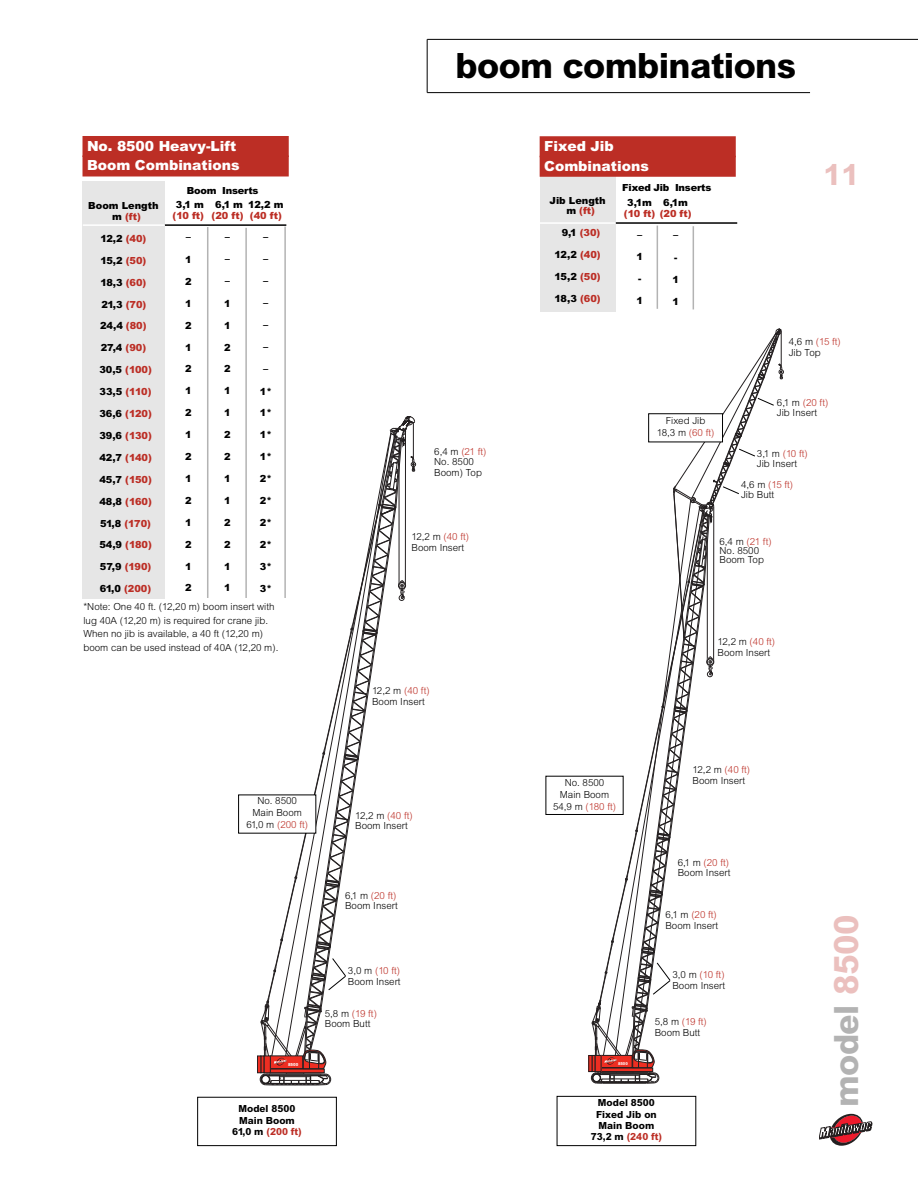
<style>
.page{position:relative;width:918px;height:1188px;background:#fff}
.page>*{position:absolute;margin:0;border:0;box-sizing:border-box;transform-origin:0 0}
.t1{font:37.5px "Arial Bld";letter-spacing:-.015em;color:#000}
.t2{font:36px "Arial Bld";letter-spacing:-.015em;color:#b3b3b3}
.t3{font:31.2px "Arial Bld";color:#ebc0be}
.t4{font:900 15px/19.5px "Arial";color:#fff}
.t5{font:10.5px/10.5px "Arial Lgt";color:#000}
.t6{font:900 10.5px/21.9px "Arial";color:#bc2e25}
.t7{font:900 10.5px/21.9px "Arial";letter-spacing:-.02em;color:#000;text-align:justify}
.t8{font:10.5px/11.2px "Arial Bld";color:#000;text-align:center}
.t9{font:900 10.5px/10.9px "Arial";color:#000;text-align:center}
.t10{font:4.5px "Arial Bld";color:#fff}
.t11{font:4.35px "Arial Bld";color:#fff}
.s1{color:#bc2e25}
.s2{color:#000}
.s3{color:#ebc0be}
</style>
<div class="page">
<hr style="left:427px;top:39px;width:1px;height:54px;background:#000">
<hr style="left:427px;top:39px;width:491px;height:1px;background:#000">
<hr style="left:427px;top:92px;width:383px;height:1px;background:#000">
<svg style="left:819px;top:1114px;width:53px;height:32px"></svg>
<div style="left:257px;top:1056px;width:4px;height:17px;border:1px solid #231f20"></div>
<div style="left:82px;top:181px;width:83px;height:418px;background:#e6e6e6"></div>
<hr style="left:207px;top:227px;width:1px;height:371px;background:#b3b3b3">
<hr style="left:245px;top:228px;width:2px;height:370px;background:#b3b3b3">
<hr style="left:284px;top:227px;width:2px;height:371px;background:#b3b3b3">
<div style="left:197px;top:1097px;width:140px;height:49px;border:1px solid #000"></div>
<svg style="left:260px;top:416px;width:156px;height:670px"></svg>
<div style="left:239px;top:795px;width:77px;height:38px;background:#fff"></div>
<div style="left:557px;top:1096px;width:139px;height:50px;border:1px solid #000"></div>
<div style="left:546px;top:776px;width:77px;height:39px;border:1px solid #000"></div>
<hr style="left:693px;top:226px;width:1px;height:83px;background:#b3b3b3">
<div style="left:540px;top:166px;width:76px;height:146px;background:#e6e6e6"></div>
<hr style="left:657px;top:226px;width:1px;height:83px;background:#b3b3b3">
<div style="left:540px;top:136px;width:196px;height:21px;background:#bc2e25"></div>
<div style="left:540px;top:156px;width:196px;height:21px;background:#bc2e25"></div>
<hr style="left:165px;top:224px;width:121px;height:2px;background:#000">
<hr style="left:83px;top:224px;width:82px;height:2px;background:#fff">
<hr style="left:616px;top:222px;width:121px;height:2px;background:#000">
<hr style="left:534px;top:222px;width:82px;height:2px;background:#fff">
<div style="left:82px;top:136px;width:207px;height:21px;background:#bc2e25"></div>
<div style="left:82px;top:155px;width:207px;height:21px;background:#bc2e25"></div>
<svg style="left:591px;top:329px;width:193px;height:755px"></svg>
<div style="left:649px;top:414px;width:73px;height:28px;background:#fff"></div>
<h1 class="t1" style="left:456px;top:53px;width:342px">boom combinations</h1>
<h3 class="t4" style="left:87px;top:138px;width:154px">No. 8500 Heavy-Lift<br>Boom Combinations</h3>
<p class="t9" style="left:88px;top:201px;width:72px">Boom Length m <span class="s1">(ft)</span></p>
<p class="t6" style="left:99px;top:228px;width:54px"><span class="s2">12,2</span> (40)<br><span class="s2">15,2</span> (50)<br><span class="s2">18,3</span> (60)<br><span class="s2">21,3</span> (70)<br><span class="s2">24,4</span> (80)<br><span class="s2">27,4</span> (90)<br><span class="s2">30,5</span> (100)<br><span class="s2">33,5</span> (110)<br><span class="s2">36,6</span> (120)<br><span class="s2">39,6</span> (130)<br><span class="s2">42,7</span> (140)<br><span class="s2">45,7</span> (150)<br><span class="s2">48,8</span> (160)<br><span class="s2">51,8</span> (170)<br><span class="s2">54,9</span> (180)<br><span class="s2">57,9</span> (190)<br><span class="s2">61,0</span> (200)</p>
<p class="t7" style="left:187px;top:181px;width:73px">Boom Inserts</p>
<p class="t7" style="left:176px;top:195px;width:29px">3,1 m</p>
<p class="t6" style="left:173px;top:206px;width:33px">(10 ft)</p>
<p class="t7" style="left:185px;top:228px;width:8px">– 1<br>2<br>1<br>2<br>1<br>2<br>1<br>2<br>1<br>2<br>1<br>2<br>1<br>2<br>1<br>2</p>
<p class="t7" style="left:215px;top:195px;width:29px">6,1 m</p>
<p class="t6" style="left:212px;top:206px;width:33px">(20 ft)</p>
<p class="t7" style="left:224px;top:228px;width:8px">– – – 1<br>1<br>2<br>2<br>1<br>1<br>2<br>2<br>1<br>1<br>2<br>2<br>1<br>1</p>
<p class="t7" style="left:248px;top:195px;width:37px">12,2 m</p>
<p class="t6" style="left:250px;top:206px;width:33px">(40 ft)</p>
<p class="t7" style="left:260px;top:228px;width:13px;text-align:center">– – – – – – –<br>1*<br>1*<br>1*<br>1*<br>2*<br>2*<br>2*<br>2*<br>3*<br>3*</p>
<p class="t5" style="left:83px;top:601px;width:196px;line-height:13.5px">*Note: One 40 ft. (12,20 m) boom insert with lug 40A (12,20 m) is required for crane jib.<br>When no jib is available, a 40 ft (12,20 m) boom can be used instead of 40A (12,20 m).</p>
<p class="t5" style="left:434px;top:447px;width:54px">6,4 m <span class="s1">(21 ft)<br></span>No. 8500<br>Boom) Top</p>
<p class="t5" style="left:412px;top:532px;width:59px">12,2 m <span class="s1">(40 ft)<br></span>Boom Insert</p>
<p class="t5" style="left:372px;top:687px;width:59px">12,2 m <span class="s1">(40 ft)<br></span>Boom Insert</p>
<p class="t5" style="left:246px;top:796px;width:63px;line-height:12px;text-align:center">No. 8500<br>Main Boom<br>61,0 m <span class="s1">(200 ft)</span></p>
<p class="t5" style="left:355px;top:811px;width:59px">12,2 m <span class="s1">(40 ft)<br></span>Boom Insert</p>
<p class="t10" style="left:288px;top:1063px;width:12px">8500</p>
<p class="t8" style="left:232px;top:1104px;width:71px">Model 8500<br>Main Boom<br>61,0 m <span class="s1">(200 ft)</span></p>
<p class="t5" style="left:345px;top:891px;width:54px">6,1 m <span class="s1">(20 ft)<br></span>Boom Insert</p>
<p class="t5" style="left:348px;top:966px;width:54px">3,0 m <span class="s1">(10 ft)<br></span>Boom Insert</p>
<p class="t5" style="left:325px;top:1009px;width:54px">5,8 m <span class="s1">(19 ft)<br></span>Boom Butt</p>
<h3 class="t4" style="left:544px;top:138px;width:106px">Fixed Jib<br>Combinations</h3>
<p class="t7" style="left:622px;top:177px;width:91px">Fixed Jib Inserts</p>
<p class="t9" style="left:549px;top:196px;width:58px">Jib Length m <span class="s1">(ft)</span></p>
<p class="t6" style="left:555px;top:223px;width:48px;text-align:justify;text-indent:7px"><span class="s2">9,1</span> (30)<br><span class="s2">12,2</span> (40)<br><span class="s2">15,2</span> (50)<br><span class="s2">18,3</span> (60)</p>
<p class="t7" style="left:627px;top:192px;width:26px">3,1m</p>
<p class="t7" style="left:636px;top:225px;width:8px;text-align:left">–<br>1 -<br>1</p>
<p class="t7" style="left:663px;top:193px;width:26px">6,1m</p>
<p class="t6" style="left:624px;top:203px;width:69px">(10 ft) (20 ft)</p>
<p class="t7" style="left:672px;top:226px;width:8px;text-align:left">– -<br>1<br>1</p>
<p class="t5" style="left:657px;top:415px;width:59px;line-height:12px;text-align:center">Fixed Jib<br>18,3 m <span class="s1">(60 ft)</span></p>
<h3 class="t3" style="left:823px;top:164px;width:37px">11</h3>
<p class="t5" style="left:789px;top:337px;width:54px">4,6 m <span class="s1">(15 ft)<br></span>Jib Top</p>
<p class="t5" style="left:777px;top:398px;width:53px">6,1 m <span class="s1">(20 ft)<br></span>Jib Insert</p>
<p class="t5" style="left:757px;top:449px;width:52px">3,1 m <span class="s1">(10 ft)<br></span>Jib Insert</p>
<p class="t5" style="left:741px;top:480px;width:54px">4,6 m <span class="s1">(15 ft)<br></span>Jib Butt</p>
<p class="t5" style="left:720px;top:538px;width:54px;line-height:9px">6,4 m <span class="s1">(21 ft)<br></span>No. 8500<br>Boom Top</p>
<p class="t5" style="left:718px;top:637px;width:59px">12,2 m <span class="s1">(40 ft)<br></span>Boom Insert</p>
<p class="t5" style="left:553px;top:777px;width:65px;line-height:12px;text-align:center">No. 8500<br>Main Boom<br>54,9 m <span class="s1">(180 ft)</span></p>
<p class="t5" style="left:693px;top:765px;width:59px">12,2 m <span class="s1">(40 ft)<br></span>Boom Insert</p>
<p class="t5" style="left:678px;top:858px;width:54px">6,1 m <span class="s1">(20 ft)<br></span>Boom Insert</p>
<p class="t5" style="left:665px;top:911px;width:54px">6,1 m <span class="s1">(20 ft)<br></span>Boom Insert</p>
<p class="t5" style="left:672px;top:971px;width:54px">3,0 m <span class="s1">(10 ft)<br></span>Boom Insert</p>
<p class="t5" style="left:655px;top:1017px;width:54px">5,8 m <span class="s1">(19 ft)<br></span>Boom Butt</p>
<p class="t11" style="left:618px;top:1062px;width:11px">8500</p>
<p class="t8" style="left:591px;top:1098px;width:73px">Model 8500<br>Fixed Jib on<br>Main Boom<br>73,2 m <span class="s1">(240 ft)</span></p>
<h2 class="t2" style="left:834px;top:1107px;width:194px;rotate:-90deg">model <span class="s3">8500</span></h2>
</div>
